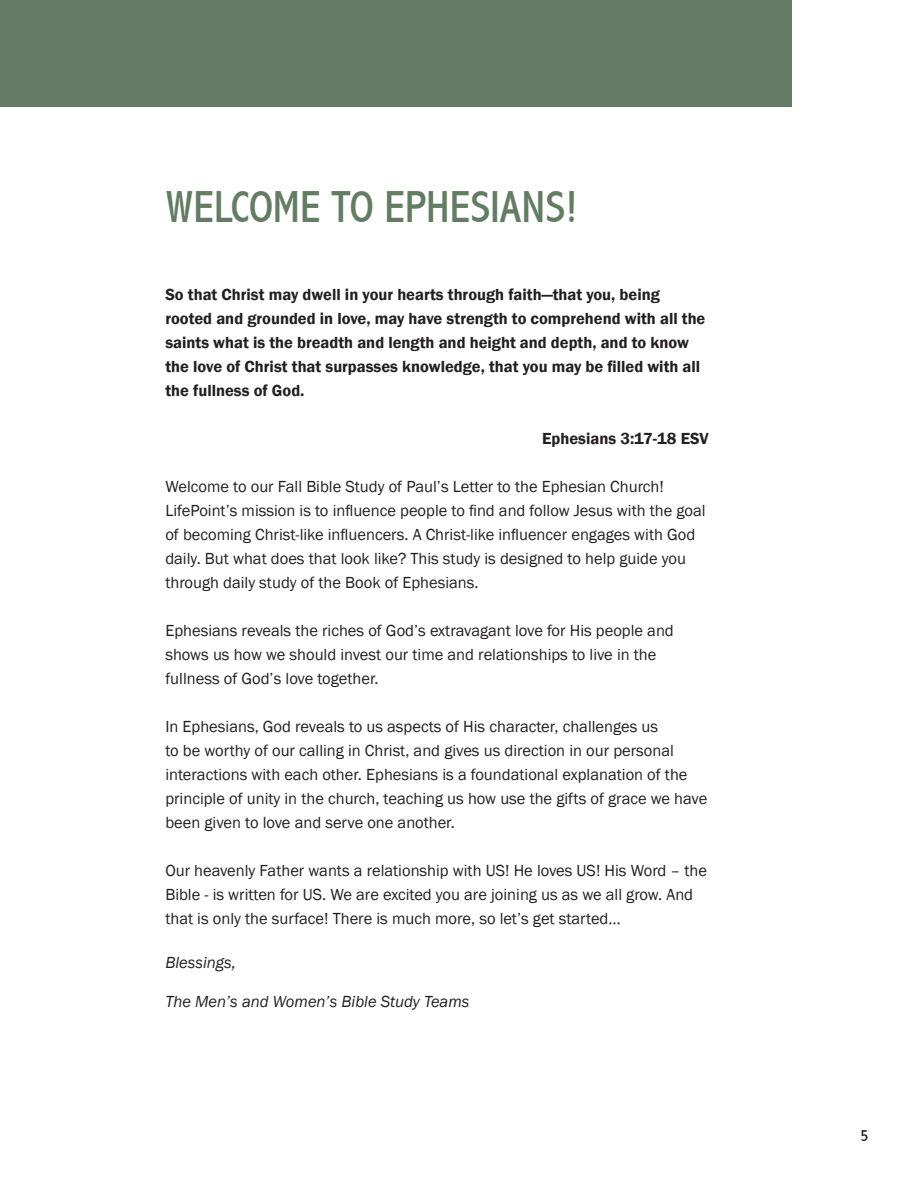
<style>
.page{position:relative;width:918px;height:1188px;background:#fff}
.page>*{position:absolute;margin:0;border:0;box-sizing:border-box;transform-origin:0 0}
.t1{font:condensed 45px "Abadi";color:#637c63}
.t2{font:16.5px/24px "Franklin Gothic";color:#231f20}
.t3{font:600 16.5px/24px "Franklin Gothic";color:#231f20}
.t4{font:italic 16.5px "Franklin Gothic";color:#231f20}
.t5{font:condensed 16.5px "Abadi";color:#231f20}
</style>
<div class="page">
<div style="left:0;top:0;width:792px;height:107px;background:#637c63"></div>
<h1 class="t1" style="left:165px;top:181px;width:414px">WELCOME TO EPHESIANS!</h1>
<p class="t3" style="left:165px;top:282px;width:542px">So that Christ may dwell in your hearts through faith—that you, being rooted and grounded in love, may have strength to comprehend with all the saints what is the breadth and length and height and depth, and to know the love of Christ that surpasses knowledge, that you may be filled with all the fullness of God.</p>
<p class="t3" style="left:542px;top:426px;width:168px">Ephesians 3:17-18 ESV</p>
<p class="t2" style="left:165px;top:475px;width:542px">Welcome to our Fall Bible Study of Paul’s Letter to the Ephesian Church!<br>LifePoint’s mission is to influence people to find and follow Jesus with the goal of becoming Christ-like influencers. A Christ-like influencer engages with God daily. But what does that look like? This study is designed to help guide you through daily study of the Book of Ephesians.</p>
<p class="t2" style="left:165px;top:619px;width:510px">Ephesians reveals the riches of God’s extravagant love for His people and shows us how we should invest our time and relationships to live in the fullness of God’s love together.</p>
<p class="t2" style="left:165px;top:715px;width:543px">In Ephesians, God reveals to us aspects of His character, challenges us<br>to be worthy of our calling in Christ, and gives us direction in our personal interactions with each other. Ephesians is a foundational explanation of the principle of unity in the church, teaching us how use the gifts of grace we have been given to love and serve one another.</p>
<p class="t2" style="left:165px;top:859px;width:543px">Our heavenly Father wants a relationship with US! He loves US! His Word – the<br>Bible - is written for US. We are excited you are joining us as we all grow. And that is only the surface! There is much more, so let’s get started…</p>
<p class="t4" style="left:165px;top:952px;width:72px">Blessings,</p>
<p class="t4" style="left:165px;top:991px;width:306px">The Men’s and Women’s Bible Study Teams</p>
<p class="t5" style="left:861px;top:1126px;width:9px">5</p>
</div>
